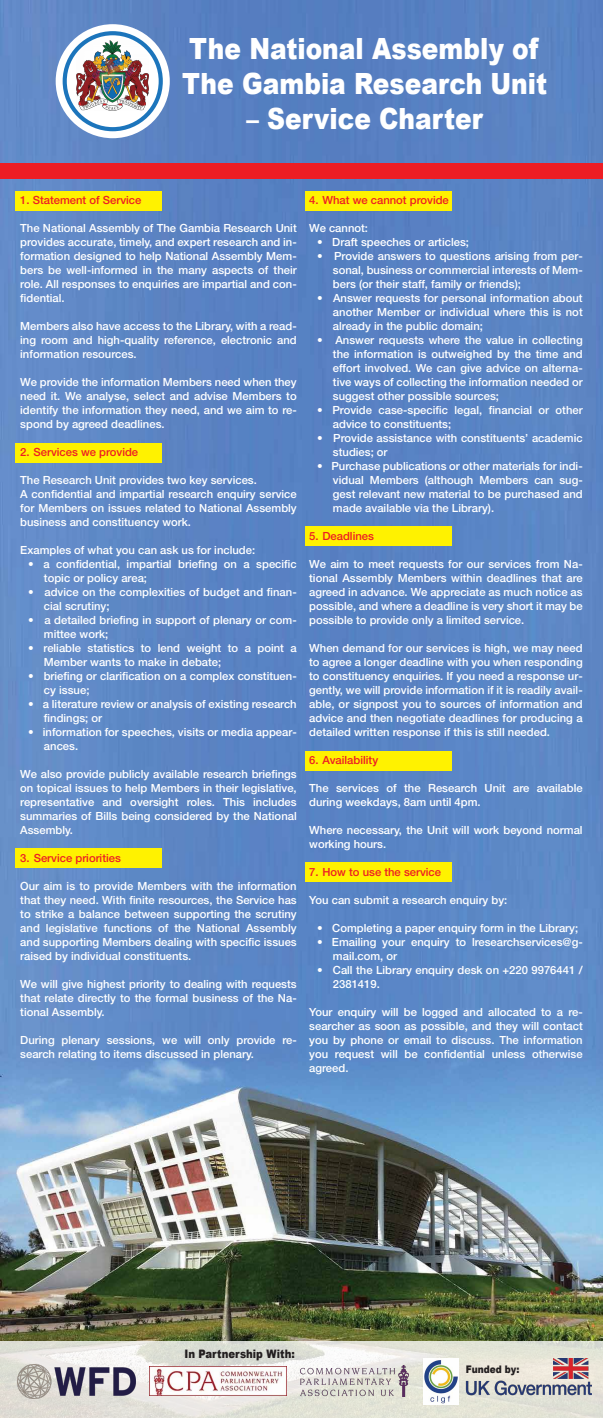
<style>
.page{position:relative;width:603px;height:1418px;background:#fff}
.page>*{position:absolute;margin:0;border:0;box-sizing:border-box;transform-origin:0 0}
.t1{font:900 29.23px/35.1px "Arial";color:#fff;scale:.85 1}
.t2{font:900 11.68px "Arial";color:#231f20;scale:.86 1}
.t3{font:500 11.25px/14px "Helvetica Neue LT Std";color:#fff}
.t4{font:500 11.25px "Helvetica Neue LT Std";color:#ed1d24}
.t5{font:900 10.45px "Arial";color:#231f20;scale:.86 1}
</style>
<div class="page">
<img style="left:0;top:0;width:602px;height:1341px">
<div style="left:56px;top:24px;width:114px;height:114px;background:#fff;border-radius:50%"></div>
<svg style="left:63px;top:31px;width:100px;height:100px"></svg>
<div style="left:67px;top:35px;width:91px;height:92px;background:#fff;border-radius:50%"></div>
<img style="left:77px;top:41px;width:72px;height:70px">
<div style="left:0;top:163px;width:602px;height:15px;background:#ed1d24"></div>
<div style="left:15px;top:192px;width:146px;height:19px;background:#fff200"></div>
<div style="left:305px;top:192px;width:146px;height:19px;background:#fff200"></div>
<div style="left:305px;top:526px;width:146px;height:20px;background:#fff200"></div>
<div style="left:305px;top:751px;width:146px;height:19px;background:#fff200"></div>
<div style="left:305px;top:862px;width:146px;height:19px;background:#fff200"></div>
<div style="left:15px;top:442px;width:146px;height:20px;background:#fff200"></div>
<div style="left:15px;top:848px;width:146px;height:19px;background:#fff200"></div>
<svg style="left:0;top:1341px;width:602px;height:76px;fill:#e3e4d7"></svg>
<img style="left:423px;top:1358px;width:35px;height:45px">
<img style="left:17px;top:1364px;width:119px;height:33px">
<img style="left:300px;top:1365px;width:108px;height:31px">
<img style="left:149px;top:1366px;width:138px;height:29px">
<img style="left:553px;top:1358px;width:35px;height:19px">
<img style="left:463px;top:1377px;width:128px;height:20px">
<h1 class="t1" style="left:182px;top:30px;width:431px">The National Assembly of<br>The Gambia Research Unit</h1>
<h1 class="t1" style="left:246px;top:100px;width:279px">– Service Charter</h1>
<p class="t4" style="left:20px;top:193px;width:123px">1. Statement of Service</p>
<p class="t3" style="left:20px;top:221px;width:278px;text-align:justify">The National Assembly of The Gambia Research Unit provides accurate, timely, and expert research and in&shy;formation designed to help National Assembly Mem&shy;bers be well-informed in the many aspects of their role. All responses to enquiries are impartial and con&shy;fidential.</p>
<p class="t3" style="left:20px;top:319px;width:278px;text-align:justify">Members also have access to the Library, with a read&shy;ing room and high-quality reference, electronic and information resources.</p>
<p class="t3" style="left:20px;top:375px;width:278px;text-align:justify">We provide the information Members need when they need it. We analyse, select and advise Members to identify the information they need, and we aim to re&shy;spond by agreed deadlines.</p>
<p class="t4" style="left:20px;top:445px;width:119px">2. Services we provide</p>
<p class="t3" style="left:20px;top:473px;width:278px">The Research Unit provides two key services.<br>A confidential and impartial research enquiry service for Members on issues related to National Assembly business and constituency work.</p>
<p class="t3" style="left:20px;top:543px;width:236px">Examples of what you can ask us for include:</p>
<p class="t3" style="left:44px;top:556px;width:254px;text-indent:-16px">• a confidential, impartial briefing on a specific topic or policy area;</p>
<p class="t3" style="left:44px;top:584px;width:254px;text-indent:-16px">• advice on the complexities of budget and finan&shy;cial scrutiny;</p>
<p class="t3" style="left:44px;top:612px;width:254px;text-indent:-16px">• a detailed briefing in support of plenary or com&shy;mittee work;</p>
<p class="t3" style="left:44px;top:640px;width:254px;text-indent:-16px">• reliable statistics to lend weight to a point a<br>Member wants to make in debate;</p>
<p class="t3" style="left:44px;top:668px;width:254px;text-indent:-16px">• briefing or clarification on a complex constituen&shy;cy issue;</p>
<p class="t3" style="left:44px;top:696px;width:254px;text-indent:-16px">• a literature review or analysis of existing research findings; or</p>
<p class="t3" style="left:44px;top:724px;width:254px;text-indent:-16px">• information for speeches, visits or media appear&shy;ances.</p>
<p class="t3" style="left:20px;top:766px;width:278px;text-align:justify">We also provide publicly available research briefings on topical issues to help Members in their legislative, representative and oversight roles. This includes summaries of Bills being considered by the National Assembly.</p>
<p class="t4" style="left:20px;top:851px;width:102px">3. Service priorities</p>
<p class="t3" style="left:20px;top:878px;width:278px;text-align:justify">Our aim is to provide Members with the information that they need. With finite resources, the Service has to strike a balance between supporting the scrutiny and legislative functions of the National Assembly and supporting Members dealing with specific issues raised by individual constituents.</p>
<p class="t3" style="left:20px;top:976px;width:278px;text-align:justify">We will give highest priority to dealing with requests that relate directly to the formal business of the Na&shy;tional Assembly.</p>
<p class="t3" style="left:20px;top:1032px;width:278px">During plenary sessions, we will only provide re&shy;search relating to items discussed in plenary.</p>
<p class="t4" style="left:309px;top:193px;width:141px">4. What we cannot provide</p>
<p class="t3" style="left:309px;top:220px;width:60px">We cannot:</p>
<p class="t3" style="left:317px;top:234px;width:153px">• Draft speeches or articles;</p>
<p class="t3" style="left:333px;top:248px;width:251px;text-align:justify;text-indent:-16px">• Provide answers to questions arising from per&shy;sonal, business or commercial interests of Mem&shy;bers (or their staff, family or friends);</p>
<p class="t3" style="left:333px;top:290px;width:251px;text-align:justify;text-indent:-16px">• Answer requests for personal information about another Member or individual where this is not already in the public domain;</p>
<p class="t3" style="left:333px;top:332px;width:251px;text-align:justify;text-indent:-16px">• Answer requests where the value in collecting the information is outweighed by the time and effort involved. We can give advice on alterna&shy;tive ways of collecting the information needed or suggest other possible sources;</p>
<p class="t3" style="left:333px;top:402px;width:251px;text-indent:-16px">• Provide case-specific legal, financial or other advice to constituents;</p>
<p class="t3" style="left:333px;top:430px;width:251px;text-indent:-16px">• Provide assistance with constituents’ academic studies; or</p>
<p class="t3" style="left:333px;top:458px;width:251px;text-align:justify;text-indent:-16px">• Purchase publications or other materials for indi&shy;vidual Members (although Members can sug&shy;gest relevant new material to be purchased and made available via the Library).</p>
<p class="t4" style="left:309px;top:529px;width:66px">5. Deadlines</p>
<p class="t3" style="left:309px;top:556px;width:275px;text-align:justify">We aim to meet requests for our services from Na&shy;tional Assembly Members within deadlines that are agreed in advance. We appreciate as much notice as possible, and where a deadline is very short it may be possible to provide only a limited service.</p>
<p class="t3" style="left:309px;top:640px;width:275px;text-align:justify">When demand for our services is high, we may need to agree a longer deadline with you when responding to constituency enquiries. If you need a response ur&shy;gently, we will provide information if it is readily avail&shy;able, or signpost you to sources of information and advice and then negotiate deadlines for producing a detailed written response if this is still needed.</p>
<p class="t4" style="left:309px;top:753px;width:70px">6. Availability</p>
<p class="t3" style="left:309px;top:780px;width:275px">The services of the Research Unit are available during weekdays, 8am until 4pm.</p>
<p class="t3" style="left:309px;top:822px;width:275px">Where necessary, the Unit will work beyond normal working hours.</p>
<p class="t4" style="left:309px;top:865px;width:133px">7. How to use the service</p>
<p class="t3" style="left:309px;top:892px;width:200px">You can submit a research enquiry by:</p>
<p class="t3" style="left:317px;top:920px;width:262px">• Completing a paper enquiry form in the Library;</p>
<p class="t3" style="left:333px;top:934px;width:251px;text-indent:-16px">• Emailing your enquiry to lresearchservices@g&shy;mail.com, or</p>
<p class="t3" style="left:333px;top:962px;width:251px;text-indent:-16px">• Call the Library enquiry desk on +220 9976441 /<br>2381419.</p>
<p class="t3" style="left:309px;top:1004px;width:275px;text-align:justify">Your enquiry will be logged and allocated to a re&shy;searcher as soon as possible, and they will contact you by phone or email to discuss. The information you request will be confidential unless otherwise agreed.</p>
<p class="t2" style="left:184px;top:1345px;width:130px">In Partnership With:</p>
<p class="t5" style="left:465px;top:1361px;width:64px">Funded by:</p>
</div>
